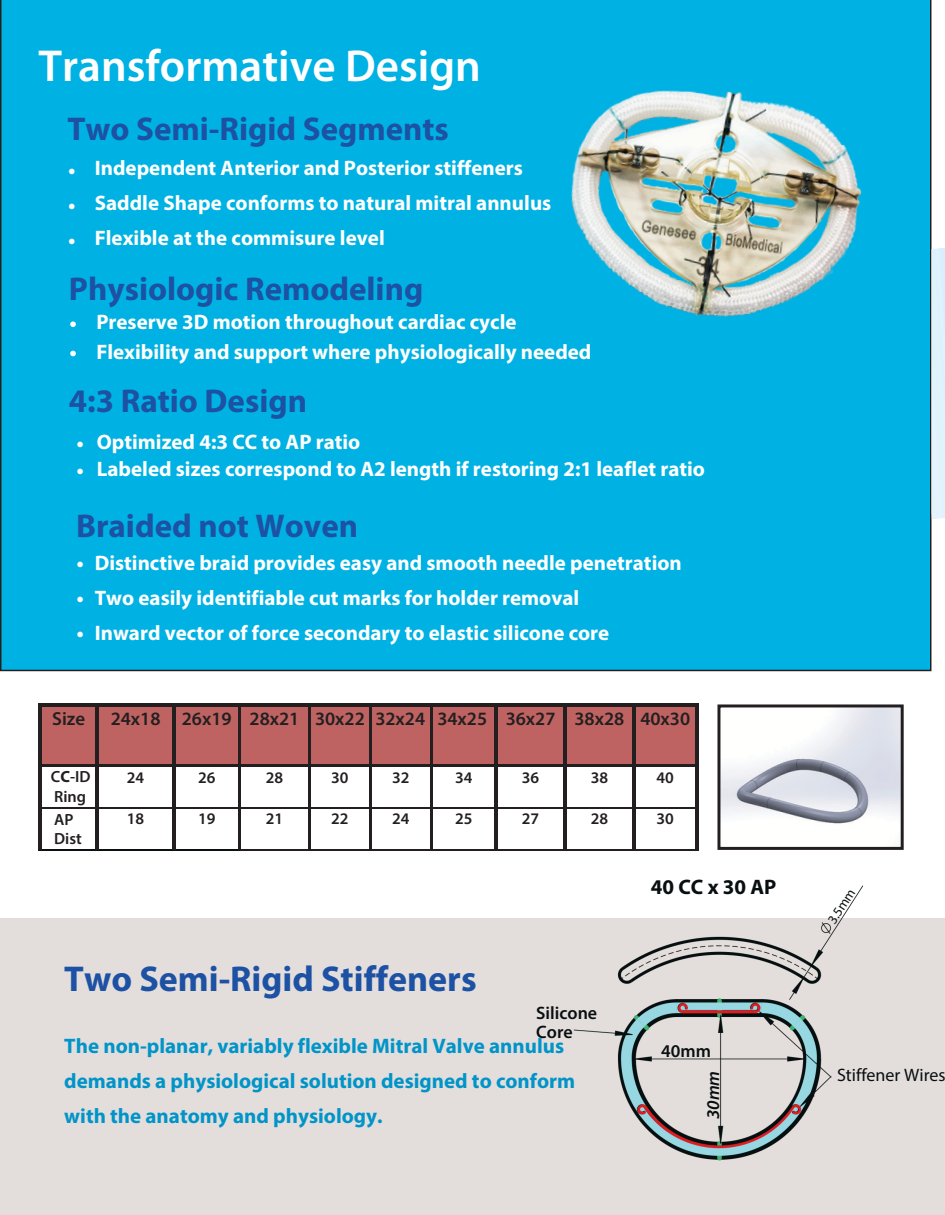
<style>
.page{position:relative;width:945px;height:1215px;background:#fff}
.page>*{position:absolute;margin:0;border:0;box-sizing:border-box;transform-origin:0 0}
.t1{font:600 45px "Myriad Pro";color:#fff}
.t2{font:700 36px "Myriad Pro";color:#1d51a4}
.t3{font:700 33px "Myriad Pro";color:#1d51a4}
.t4{font:700 21px/34.8px "Myriad Pro";color:#fff}
.t5{font:700 21px/34.8px "Myriad Pro";color:#0094c8}
.t6{font:700 21px "Myriad Pro";letter-spacing:.1em;color:#090f10}
.t7{font:21px/34.8px "Minion Pro";color:#fff;text-align:justify}
.t8{font:600 18.9px "Myriad Pro";color:#231f20}
.t9{font:600 18px/19.2px "Myriad Pro";color:#090f10}
.t10{font:18px "Myriad Pro";color:#090f10}
.t11{font:italic 600 18px "Myriad Pro";color:#090f10}
.t12{font:600 16.2px "Myriad Pro";color:#231f20}
.t13{font:13.5px "Myriad Pro";color:#090f10}
.s1{font-weight:700}
</style>
<div class="page">
<div style="left:0;top:918px;width:945px;height:297px;background:#e3dedc"></div>
<div style="left:0;top:0;width:931px;height:671px;background:#00b2e3"></div>
<div style="left:41px;top:707px;width:655px;height:58px;background:#be6361"></div>
<hr style="left:41px;top:765px;width:55px;height:1px;background:#231f20">
<hr style="left:99px;top:765px;width:74px;height:1px;background:#231f20">
<hr style="left:175px;top:765px;width:63px;height:1px;background:#231f20">
<hr style="left:241px;top:765px;width:67px;height:1px;background:#231f20">
<hr style="left:311px;top:765px;width:58px;height:1px;background:#231f20">
<hr style="left:372px;top:765px;width:58px;height:1px;background:#231f20">
<hr style="left:433px;top:765px;width:62px;height:1px;background:#231f20">
<hr style="left:498px;top:765px;width:66px;height:1px;background:#231f20">
<hr style="left:567px;top:765px;width:65px;height:1px;background:#231f20">
<hr style="left:635px;top:765px;width:61px;height:1px;background:#231f20">
<hr style="left:41px;top:807px;width:55px;height:1px;background:#231f20">
<hr style="left:99px;top:807px;width:74px;height:1px;background:#231f20">
<hr style="left:175px;top:807px;width:63px;height:1px;background:#231f20">
<hr style="left:241px;top:807px;width:67px;height:1px;background:#231f20">
<hr style="left:311px;top:807px;width:58px;height:1px;background:#231f20">
<hr style="left:372px;top:807px;width:58px;height:1px;background:#231f20">
<hr style="left:433px;top:807px;width:62px;height:1px;background:#231f20">
<hr style="left:498px;top:807px;width:66px;height:1px;background:#231f20">
<hr style="left:567px;top:807px;width:65px;height:1px;background:#231f20">
<hr style="left:635px;top:807px;width:61px;height:1px;background:#231f20">
<hr style="left:240px;top:850px;width:70px;height:1px;background:#231f20">
<hr style="left:310px;top:850px;width:60px;height:1px;background:#231f20">
<hr style="left:370px;top:850px;width:61px;height:1px;background:#231f20">
<hr style="left:431px;top:850px;width:65px;height:1px;background:#231f20">
<hr style="left:496px;top:850px;width:69px;height:1px;background:#231f20">
<hr style="left:565px;top:850px;width:69px;height:1px;background:#231f20">
<hr style="left:634px;top:850px;width:64px;height:1px;background:#231f20">
<hr style="left:39px;top:850px;width:58px;height:1px;background:#0b1012">
<hr style="left:97px;top:850px;width:77px;height:1px;background:#0b1012">
<hr style="left:174px;top:850px;width:66px;height:1px;background:#0b1012">
<hr style="left:39px;top:704px;width:58px;height:3px;background:#231f20">
<hr style="left:39px;top:707px;width:2px;height:58px;background:#231f20">
<hr style="left:97px;top:704px;width:77px;height:3px;background:#231f20">
<hr style="left:96px;top:707px;width:3px;height:58px;background:#231f20">
<hr style="left:174px;top:704px;width:66px;height:3px;background:#231f20">
<hr style="left:173px;top:707px;width:2px;height:58px;background:#231f20">
<hr style="left:240px;top:704px;width:70px;height:3px;background:#231f20">
<hr style="left:238px;top:707px;width:3px;height:58px;background:#231f20">
<hr style="left:310px;top:704px;width:60px;height:3px;background:#231f20">
<hr style="left:308px;top:707px;width:3px;height:58px;background:#231f20">
<hr style="left:370px;top:704px;width:61px;height:3px;background:#231f20">
<hr style="left:369px;top:707px;width:3px;height:58px;background:#231f20">
<hr style="left:431px;top:704px;width:65px;height:3px;background:#231f20">
<hr style="left:430px;top:707px;width:3px;height:58px;background:#231f20">
<hr style="left:496px;top:704px;width:69px;height:3px;background:#231f20">
<hr style="left:495px;top:707px;width:3px;height:58px;background:#231f20">
<hr style="left:565px;top:704px;width:69px;height:3px;background:#231f20">
<hr style="left:564px;top:707px;width:3px;height:58px;background:#231f20">
<hr style="left:634px;top:704px;width:64px;height:3px;background:#231f20">
<hr style="left:632px;top:707px;width:3px;height:58px;background:#231f20">
<hr style="left:696px;top:707px;width:2px;height:58px;background:#231f20">
<hr style="left:39px;top:765px;width:2px;height:43px;background:#231f20">
<hr style="left:96px;top:765px;width:3px;height:43px;background:#231f20">
<hr style="left:173px;top:765px;width:2px;height:43px;background:#231f20">
<hr style="left:238px;top:765px;width:3px;height:43px;background:#231f20">
<hr style="left:308px;top:765px;width:3px;height:43px;background:#231f20">
<hr style="left:369px;top:765px;width:3px;height:43px;background:#231f20">
<hr style="left:430px;top:765px;width:3px;height:43px;background:#231f20">
<hr style="left:495px;top:765px;width:3px;height:43px;background:#231f20">
<hr style="left:564px;top:765px;width:3px;height:43px;background:#231f20">
<hr style="left:632px;top:765px;width:3px;height:43px;background:#231f20">
<hr style="left:696px;top:765px;width:2px;height:43px;background:#231f20">
<hr style="left:39px;top:808px;width:2px;height:42px;background:#231f20">
<hr style="left:96px;top:808px;width:3px;height:42px;background:#231f20">
<hr style="left:173px;top:808px;width:2px;height:42px;background:#231f20">
<hr style="left:238px;top:808px;width:3px;height:42px;background:#231f20">
<hr style="left:308px;top:808px;width:3px;height:42px;background:#231f20">
<hr style="left:369px;top:808px;width:3px;height:42px;background:#231f20">
<hr style="left:430px;top:808px;width:3px;height:42px;background:#231f20">
<hr style="left:495px;top:808px;width:3px;height:42px;background:#231f20">
<hr style="left:564px;top:808px;width:3px;height:42px;background:#231f20">
<hr style="left:632px;top:808px;width:3px;height:42px;background:#231f20">
<hr style="left:696px;top:808px;width:2px;height:42px;background:#231f20">
<img style="left:931px;top:248px;width:14px;height:271px">
<img style="left:530px;top:32px;width:395px;height:341px">
<img style="left:573px;top:885px;width:290px;height:276px">
<svg style="left:717px;top:704px;width:187px;height:146px"></svg>
<svg style="left:70px;top:321px;width:6px;height:6px"></svg>
<svg style="left:70px;top:351px;width:6px;height:5px"></svg>
<h4 class="t1" style="left:39px;top:47px;width:444px">Transformative Design</h4>
<p class="t3" style="left:68px;top:115px;width:383px">Two Semi-Rigid Segments</p>
<h3 class="t7" style="left:68px;top:154px;width:10px">• • •</h3>
<h4 class="t4" style="left:95px;top:152px;width:458px">Independent Anterior and Posterior stiffeners<br>Saddle Shape conforms to natural mitral annulus<br>Flexible at the commisure level</h4>
<p class="t3" style="left:69px;top:276px;width:356px">Physiologic Remodeling</p>
<h4 class="t4" style="left:96px;top:307px;width:422px">Preserve 3D motion throughout cardiac cycle</h4>
<h6 class="t4" style="left:96px;top:336px;width:497px">Flexibility and support where physiologically needed</h6>
<h2 class="t3" style="left:69px;top:387px;width:240px">4:3 Ratio Design</h2>
<p class="t7" style="left:76px;top:430px;width:10px;line-height:27px">• •</p>
<p class="t3" style="left:76px;top:513px;width:284px">Braided not Woven</p>
<h6 class="t4" style="left:97px;top:431px;width:610px;line-height:27px">Optimized 4:3 CC to AP ratio<br>Labeled sizes correspond to A2 length if restoring 2:1 leaflet ratio</h6>
<h2 class="t7" style="left:76px;top:547px;width:10px">• • •</h2>
<h6 class="t4" style="left:95px;top:548px;width:589px">Distinctive braid provides easy and smooth needle penetration<br>Two easily identifiable cut marks for holder removal<br>Inward vector of force secondary to elastic silicone core</h6>
<h6 class="t8" style="left:52px;top:711px;width:34px">Size</h6>
<h6 class="t8" style="left:111px;top:711px;width:51px">24x18</h6>
<h6 class="t8" style="left:182px;top:711px;width:51px">26x19</h6>
<h6 class="t8" style="left:250px;top:711px;width:51px">28x21</h6>
<h6 class="t8" style="left:315px;top:711px;width:51px">30x22</h6>
<h6 class="t8" style="left:506px;top:711px;width:51px">36x27</h6>
<h6 class="t8" style="left:574px;top:711px;width:51px">38x28</h6>
<p class="t8" style="left:640px;top:711px;width:51px">40x30</p>
<h4 class="t8" style="left:375px;top:710px;width:51px">32x24</h4>
<p class="t8" style="left:437px;top:711px;width:51px">34x25</p>
<p class="t12" style="left:51px;top:770px;width:41px">C<span class="s1">C</span>-ID</p>
<p class="t12" style="left:54px;top:789px;width:33px">Ring</p>
<p class="t12" style="left:54px;top:813px;width:21px">AP</p>
<p class="t12" style="left:54px;top:832px;width:29px">Dist</p>
<p class="t12" style="left:127px;top:771px;width:19px">24</p>
<p class="t12" style="left:127px;top:812px;width:19px">18</p>
<p class="t12" style="left:198px;top:771px;width:19px">26</p>
<p class="t12" style="left:198px;top:812px;width:19px">19</p>
<p class="t12" style="left:266px;top:771px;width:19px">28</p>
<p class="t12" style="left:266px;top:812px;width:19px">21</p>
<p class="t12" style="left:331px;top:771px;width:19px">30</p>
<p class="t12" style="left:331px;top:812px;width:19px">22</p>
<p class="t12" style="left:392px;top:771px;width:19px">32</p>
<p class="t12" style="left:392px;top:812px;width:19px">24</p>
<p class="t12" style="left:455px;top:771px;width:19px">34</p>
<p class="t12" style="left:455px;top:812px;width:19px">25</p>
<p class="t12" style="left:522px;top:771px;width:19px">36</p>
<p class="t12" style="left:522px;top:812px;width:19px">27</p>
<h4 class="t2" style="left:64px;top:964px;width:414px">Two Semi-Rigid Stiffeners</h4>
<p class="t12" style="left:591px;top:771px;width:19px">38</p>
<p class="t12" style="left:591px;top:812px;width:19px">28</p>
<h2 class="t9" style="left:536px;top:1005px;width:63px">Silicone<br>Core</h2>
<p class="t5" style="left:64px;top:1031px;width:512px">The non-planar, variably flexible Mitral Valve annulus demands a physiological solution designed to conform with the anatomy and physiology.</p>
<p class="t12" style="left:657px;top:771px;width:19px">40</p>
<p class="t12" style="left:657px;top:812px;width:19px">30</p>
<h6 class="t6" style="left:651px;top:878px;width:127px">40CCx30AP</h6>
<p class="t9" style="left:661px;top:1042px;width:51px">40mm</p>
<p class="t11" style="left:706px;top:1119px;width:50px;rotate:-90deg">30mm</p>
<h6 class="t13" style="left:826px;top:919px;width:41px;rotate:-57deg">3.5mm</h6>
<h6 class="t10" style="left:837px;top:1068px;width:110px">Stiffener Wires</h6>
</div>
